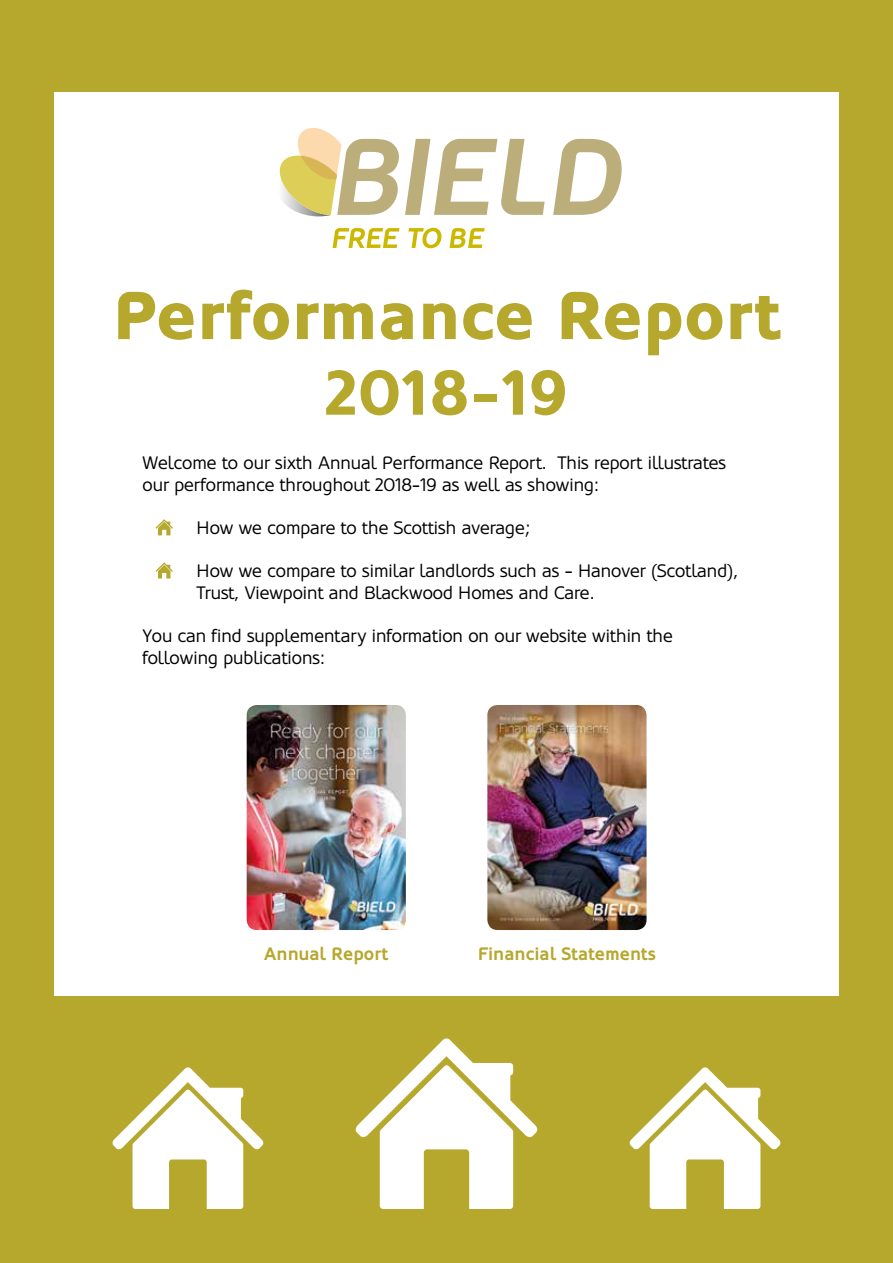
<style>
.page{position:relative;width:893px;height:1263px;background:#b6a72d}
.page>*{position:absolute;margin:0;border:0;box-sizing:border-box;transform-origin:0 0}
.t1{font:900 67.5px "Oblik";color:#b6a72d}
.t2{font:900 63px "Oblik";color:#b6a72d}
.t3{font:18px/21.6px "Oblik";color:#000}
.t4{font:700 18px "Oblik";color:#b6a72d}
</style>
<div class="page">
<div style="left:54px;top:92px;width:785px;height:904px;background:#fff"></div>
<svg style="left:333px;top:228px;width:152px;height:20px"></svg>
<svg style="left:279px;top:128px;width:266px;height:89px"></svg>
<svg style="left:553px;top:139px;width:69px;height:76px"></svg>
<svg style="left:156px;top:519px;width:17px;height:16px"></svg>
<svg style="left:156px;top:563px;width:17px;height:15px"></svg>
<img style="left:247px;top:705px;width:159px;height:225px">
<img style="left:487px;top:705px;width:159px;height:225px">
<svg style="left:355px;top:1038px;width:183px;height:171px"></svg>
<svg style="left:112px;top:1067px;width:152px;height:142px"></svg>
<svg style="left:629px;top:1067px;width:152px;height:142px"></svg>
<h1 class="t1" style="left:112px;top:272px;width:670px">Performance Report</h1>
<h2 class="t2" style="left:325px;top:352px;width:244px">2018-19</h2>
<p class="t3" style="left:143px;top:452px;width:585px">Welcome to our sixth Annual Performance Report. This report illustrates our performance throughout 2018-19 as well as showing:</p>
<p class="t3" style="left:197px;top:517px;width:335px">How we compare to the Scottish average;</p>
<p class="t3" style="left:197px;top:560px;width:543px">How we compare to similar landlords such as - Hanover (Scotland),<br>Trust, Viewpoint and Blackwood Homes and Care.</p>
<p class="t3" style="left:143px;top:625px;width:532px">You can find supplementary information on our website within the following publications:</p>
<p class="t4" style="left:264px;top:944px;width:125px">Annual Report</p>
<p class="t4" style="left:478px;top:944px;width:180px">Financial Statements</p>
</div>
